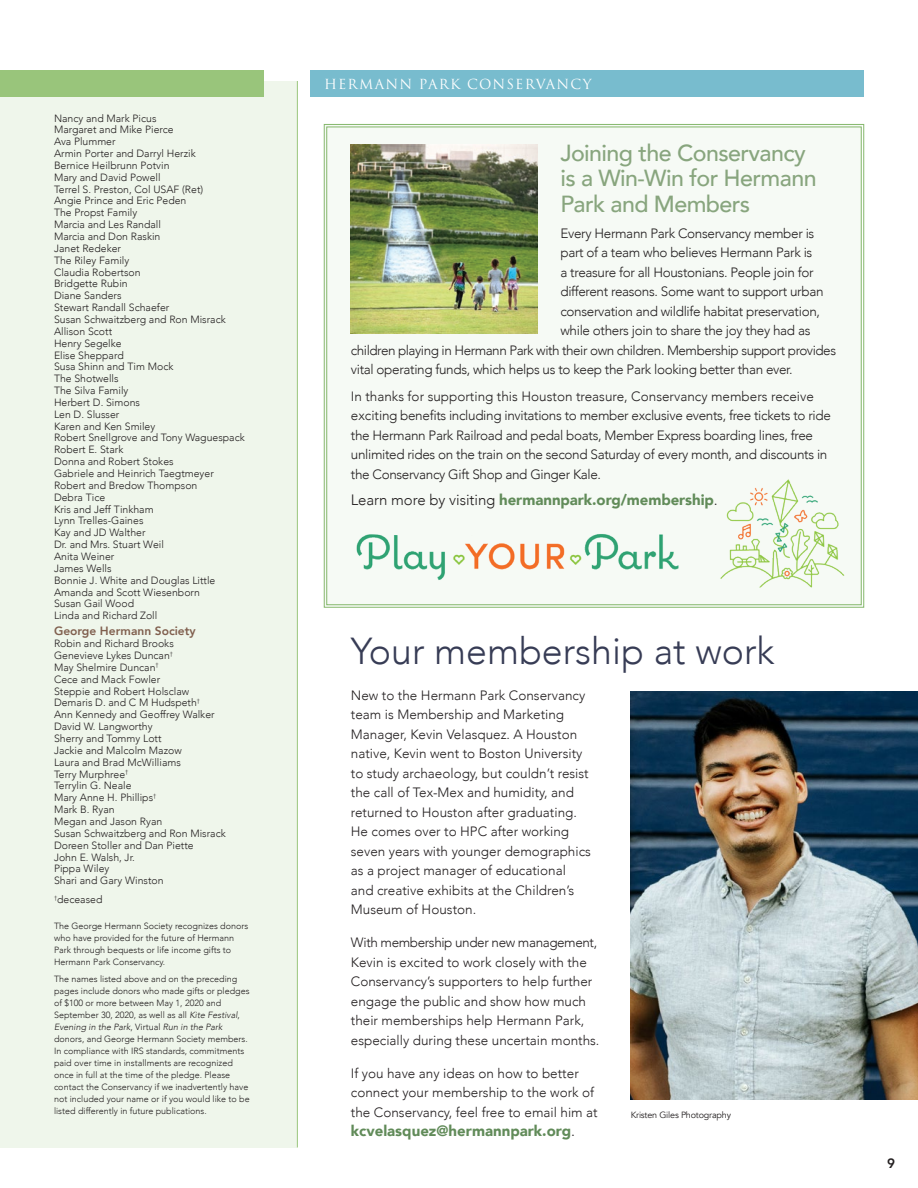
<style>
.page{position:relative;width:918px;height:1188px;background:#fff}
.page>*{position:absolute;margin:0;border:0;box-sizing:border-box;transform-origin:0 0}
.t1{font:300 37.5px "Avenir";color:#373c55}
.t2{font:500 23.25px/25.5px "Avenir";letter-spacing:-.025em;color:#88a57e}
.t3{font:900 15px "Avenir";color:#618b59}
.t4{font:300 13.5px/19.5px "Avenir";color:#231f20}
.t5{font:300 13.5px/19.5px "Avenir";letter-spacing:-.025em;color:#231f20}
.t6{font:300 13.5px "Avenir";letter-spacing:-.035em;color:#231f20}
.t7{font:13.5px "Trajan Pro";letter-spacing:.09em;color:#fff}
.Donor_Category{font:800 13.5px "Avenir";color:#231f20}
.List_Donor{font:800 12px "Avenir";color:#805f4e}
.List_Donor-2{font:300 10.5px "Avenir";color:#231f20}
.List_Donor-3{font:300 9px/12px "Avenir";color:#231f20}
.t8{font:9px "Avenir";letter-spacing:-.02em;color:#231f20}
.s1{font-style:italic}
.s2{font-weight:300;color:#231f20}
</style>
<div class="page">
<img style="left:631px;top:691px;width:287px;height:408px">
<div style="left:0;top:81px;width:297px;height:1067px;background:#eff6eb"></div>
<div style="left:0;top:71px;width:264px;height:26px;background:#99c57b"></div>
<div style="left:310px;top:71px;width:554px;height:26px;background:#78bcce"></div>
<div style="left:324px;top:124px;width:540px;height:484px;background:#f6faf5"></div>
<img style="left:711px;top:470px;width:142px;height:118px">
<img style="left:351px;top:534px;width:332px;height:52px">
<hr style="left:297px;top:81px;width:1px;height:1067px;background:#99c57b">
<img style="left:351px;top:145px;width:187px;height:189px">
<p class="List_Donor-2" style="left:54px;top:112px;width:104px">Nancy and Mark Picus</p>
<p class="List_Donor-2" style="left:54px;top:124px;width:121px">Margaret and Mike Pierce</p>
<p class="List_Donor-2" style="left:54px;top:135px;width:63px">Ava Plummer</p>
<p class="List_Donor-2" style="left:54px;top:147px;width:143px">Armin Porter and Darryl Herzik</p>
<p class="List_Donor-2" style="left:54px;top:159px;width:117px">Bernice Heilbrunn Potvin</p>
<p class="List_Donor-2" style="left:54px;top:171px;width:108px">Mary and David Powell</p>
<p class="List_Donor-2" style="left:54px;top:183px;width:151px">Terrel S. Preston, Col USAF (Ret)</p>
<p class="List_Donor-2" style="left:54px;top:195px;width:134px">Angie Prince and Eric Peden</p>
<p class="List_Donor-2" style="left:54px;top:206px;width:85px">The Propst Family</p>
<p class="List_Donor-2" style="left:54px;top:218px;width:108px">Marcia and Les Randall</p>
<p class="List_Donor-2" style="left:54px;top:230px;width:108px">Marcia and Don Raskin</p>
<p class="List_Donor-2" style="left:54px;top:242px;width:69px">Janet Redeker</p>
<p class="List_Donor-2" style="left:54px;top:254px;width:77px">The Riley Family</p>
<p class="List_Donor-2" style="left:54px;top:266px;width:88px">Claudia Robertson</p>
<p class="List_Donor-2" style="left:54px;top:278px;width:75px">Bridgette Rubin</p>
<p class="List_Donor-2" style="left:54px;top:289px;width:69px">Diane Sanders</p>
<p class="List_Donor-2" style="left:54px;top:301px;width:117px">Stewart Randall Schaefer</p>
<p class="List_Donor-2" style="left:54px;top:313px;width:173px">Susan Schwaitzberg and Ron Misrack</p>
<p class="List_Donor-2" style="left:54px;top:325px;width:60px">Allison Scott</p>
<p class="List_Donor-2" style="left:54px;top:337px;width:69px">Henry Segelke</p>
<p class="List_Donor-2" style="left:54px;top:349px;width:71px">Elise Sheppard</p>
<p class="List_Donor-2" style="left:54px;top:361px;width:121px">Susa Shinn and Tim Mock</p>
<p class="List_Donor-2" style="left:54px;top:372px;width:66px">The Shotwells</p>
<p class="List_Donor-2" style="left:54px;top:384px;width:76px">The Silva Family</p>
<p class="List_Donor-2" style="left:54px;top:396px;width:87px">Herbert D. Simons</p>
<p class="List_Donor-2" style="left:54px;top:408px;width:67px">Len D. Slusser</p>
<p class="List_Donor-2" style="left:54px;top:420px;width:103px">Karen and Ken Smiley</p>
<p class="List_Donor-2" style="left:54px;top:432px;width:192px">Robert Snellgrove and Tony Waguespack</p>
<p class="List_Donor-2" style="left:54px;top:443px;width:71px">Robert E. Stark</p>
<p class="List_Donor-2" style="left:54px;top:455px;width:121px">Donna and Robert Stokes</p>
<p class="List_Donor-2" style="left:54px;top:467px;width:161px">Gabriele and Heinrich Taegtmeyer</p>
<p class="List_Donor-2" style="left:54px;top:479px;width:145px">Robert and Bredow Thompson</p>
<p class="List_Donor-2" style="left:54px;top:491px;width:53px">Debra Tice</p>
<p class="List_Donor-2" style="left:54px;top:503px;width:101px">Kris and Jeff Tinkham</p>
<p class="List_Donor-2" style="left:54px;top:515px;width:91px">Lynn Trelles-Gaines</p>
<p class="List_Donor-2" style="left:54px;top:526px;width:93px">Kay and JD Walther</p>
<p class="List_Donor-2" style="left:54px;top:538px;width:111px">Dr. and Mrs. Stuart Weil</p>
<p class="List_Donor-2" style="left:54px;top:550px;width:62px">Anita Weiner</p>
<p class="List_Donor-2" style="left:54px;top:562px;width:59px">James Wells</p>
<p class="List_Donor-2" style="left:54px;top:574px;width:163px">Bonnie J. White and Douglas Little</p>
<p class="List_Donor-2" style="left:54px;top:586px;width:147px">Amanda and Scott Wiesenborn</p>
<p class="List_Donor-2" style="left:54px;top:598px;width:82px">Susan Gail Wood</p>
<p class="List_Donor-2" style="left:54px;top:609px;width:105px">Linda and Richard Zoll</p>
<p class="List_Donor" style="left:54px;top:622px;width:143px">George Hermann Society</p>
<p class="List_Donor-2" style="left:54px;top:637px;width:121px">Robin and Richard Brooks</p>
<p class="List_Donor-2" style="left:54px;top:649px;width:121px">Genevieve Lykes Duncan<sup>†</sup></p>
<p class="List_Donor-2" style="left:54px;top:661px;width:106px">May Shelmire Duncan<sup>†</sup></p>
<p class="List_Donor-2" style="left:54px;top:673px;width:108px">Cece and Mack Fowler</p>
<p class="List_Donor-2" style="left:54px;top:685px;width:137px">Steppie and Robert Holsclaw</p>
<p class="List_Donor-2" style="left:54px;top:697px;width:148px">Demaris D. and C M Hudspeth<sup>†</sup></p>
<p class="List_Donor-2" style="left:54px;top:708px;width:162px">Ann Kennedy and Geoffrey Walker</p>
<p class="List_Donor-2" style="left:54px;top:720px;width:100px">David W. Langworthy</p>
<p class="List_Donor-2" style="left:54px;top:732px;width:109px">Sherry and Tommy Lott</p>
<p class="List_Donor-2" style="left:54px;top:744px;width:129px">Jackie and Malcolm Mazow</p>
<p class="List_Donor-2" style="left:54px;top:756px;width:128px">Laura and Brad McWilliams</p>
<p class="List_Donor-2" style="left:54px;top:768px;width:76px">Terry Murphree<sup>†</sup></p>
<p class="List_Donor-2" style="left:54px;top:780px;width:79px">Terrylin G. Neale</p>
<p class="List_Donor-2" style="left:54px;top:791px;width:104px">Mary Anne H. Phillips<sup>†</sup></p>
<p class="List_Donor-2" style="left:54px;top:803px;width:62px">Mark B. Ryan</p>
<p class="List_Donor-2" style="left:54px;top:815px;width:110px">Megan and Jason Ryan</p>
<p class="List_Donor-2" style="left:54px;top:827px;width:173px">Susan Schwaitzberg and Ron Misrack</p>
<p class="List_Donor-2" style="left:54px;top:839px;width:141px">Doreen Stoller and Dan Piette</p>
<p class="List_Donor-2" style="left:54px;top:851px;width:82px">John E. Walsh, Jr.</p>
<p class="List_Donor-2" style="left:54px;top:863px;width:57px">Pippa Wiley</p>
<p class="List_Donor-2" style="left:54px;top:875px;width:111px">Shari and Gary Winston</p>
<p class="List_Donor-2" style="left:54px;top:893px;width:50px"><sup>†</sup>deceased</p>
<p class="List_Donor-3" style="left:54px;top:920px;width:196px">The George Hermann Society recognizes donors who have provided for the future of Hermann Park through bequests or life income gifts to Hermann Park Conservancy.</p>
<p class="List_Donor-3" style="left:54px;top:973px;width:197px">The names listed above and on the preceding pages include donors who made gifts or pledges of $100 or more between May 1, 2020 and September 30, 2020, as well as all <span class="s1">Kite Festival</span>, <span class="s1">Evening in the Park</span>, Virtual <span class="s1">Run in the Park </span>donors, and George Hermann Society members.<br>In compliance with IRS standards, commitments paid over time in installments are recognized once in full at the time of the pledge. Please contact the Conservancy if we inadvertently have not included your name or if you would like to be listed differently in future publications.</p>
<p class="t7" style="left:324px;top:75px;width:269px">HERMANN PARK CONSERVANCY</p>
<p class="t2" style="left:560px;top:138px;width:258px">Joining the Conservancy is a Win-Win for Hermann<br>Park and Members</p>
<p class="t5" style="left:560px;top:223px;width:255px">Every Hermann Park Conservancy member is</p>
<p class="t5" style="left:560px;top:243px;width:253px">part of a team who believes Hermann Park is</p>
<p class="t5" style="left:560px;top:262px;width:255px">a treasure for all Houstonians. People join for</p>
<p class="t5" style="left:560px;top:282px;width:265px">different reasons. Some want to support urban</p>
<p class="t5" style="left:560px;top:301px;width:261px">conservation and wildlife habitat preservation,</p>
<p class="t5" style="left:560px;top:321px;width:252px">while others join to share the joy they had as</p>
<p class="t6" style="left:351px;top:342px;width:487px">children playing in Hermann Park with their own children. Membership support provides</p>
<p class="t5" style="left:351px;top:360px;width:443px">vital operating funds, which helps us to keep the Park looking better than ever.</p>
<p class="t5" style="left:351px;top:386px;width:482px">In thanks for supporting this Houston treasure, Conservancy members receive exciting benefits including invitations to member exclusive events, free tickets to ride the Hermann Park Railroad and pedal boats, Member Express boarding lines, free unlimited rides on the train on the second Saturday of every month, and discounts in the Conservancy Gift Shop and Ginger Kale.</p>
<p class="t3" style="left:351px;top:487px;width:368px"><span class="s2">Learn more by visiting</span> hermannpark.org/membership<span class="s2">.</span></p>
<p class="t1" style="left:351px;top:629px;width:425px">Your membership at work</p>
<p class="t4" style="left:351px;top:685px;width:242px">New to the Hermann Park Conservancy team is Membership and Marketing Manager, Kevin Velasquez. A Houston native, Kevin went to Boston University to study archaeology, but couldn’t resist the call of Tex-Mex and humidity, and returned to Houston after graduating.<br>He comes over to HPC after working seven years with younger demographics as a project manager of educational and creative exhibits at the Children’s Museum of Houston.</p>
<p class="t4" style="left:351px;top:933px;width:250px">With membership under new management, Kevin is excited to work closely with the Conservancy’s supporters to help further engage the public and show how much their memberships help Hermann Park, especially during these uncertain months.</p>
<p class="t4" style="left:351px;top:1063px;width:248px">If you have any ideas on how to better connect your membership to the work of the Conservancy, feel free to email him at</p>
<p class="t3" style="left:351px;top:1118px;width:226px">kcvelasquez@hermannpark.org<span class="s2">.</span></p>
<p class="t8" style="left:631px;top:1110px;width:102px">Kristen Giles Photography</p>
<p class="Donor_Category" style="left:887px;top:1153px;width:9px">9</p>
</div>
